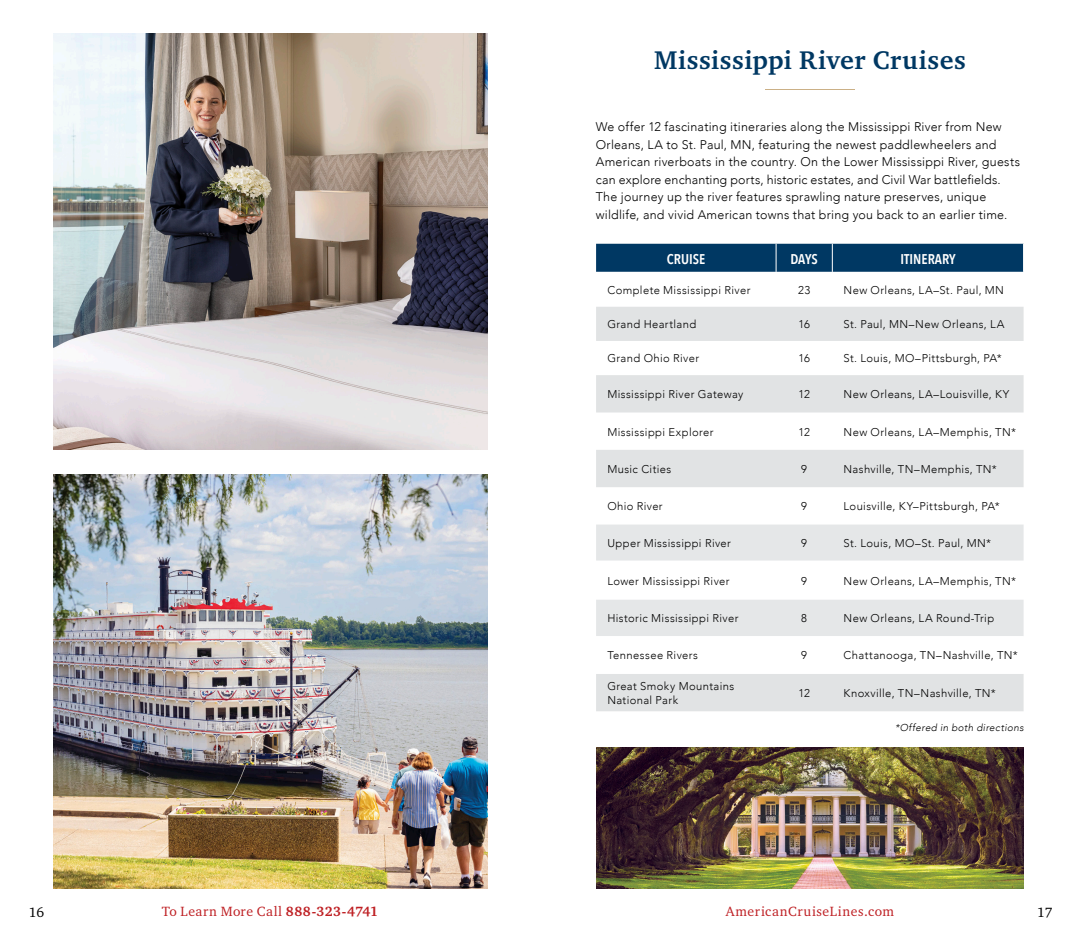
<style>
.page{position:relative;width:1080px;height:945px;background:#fff}
.page>*{position:absolute;margin:0;border:0;box-sizing:border-box;transform-origin:0 0}
.t1{font:700 26.25px "Charter ITC Pro";letter-spacing:.025em;color:#003863}
.t2{font:600 14.12px "Avenir Next Condensed";color:#fff}
.t3{font:13.75px "Charter ITC Pro";letter-spacing:.045em;color:#be1f23}
.t4{font:13.75px "Charter ITC Pro";color:#000}
.Body_Copy_0218{font:300 12.5px/17.5px "Avenir";letter-spacing:.02em;color:#000}
.Schedule_Pages_Table{font:300 11.25px/13.5px "Avenir";letter-spacing:.035em;color:#000}
.Body_Copy_0218-2{font:italic 300 10px "Avenir";letter-spacing:.04em;color:#000}
.s1{font-weight:700}
</style>
<div class="page">
<img style="left:596px;top:748px;width:428px;height:141px">
<hr style="left:765px;top:89px;width:90px;height:1px;background:#cbb086">
<svg style="left:596px;top:307px;width:428px;height:404px;fill:#e1e3e4"></svg>
<svg style="left:596px;top:525px;width:428px;height:111px;fill:#e5e7e8"></svg>
<svg style="left:596px;top:636px;width:428px;height:38px"></svg>
<div style="left:596px;top:244px;width:428px;height:28px;background:#003863"></div>
<img style="left:53px;top:475px;width:435px;height:413px">
<img style="left:53px;top:34px;width:435px;height:416px">
<p class="t1" style="left:654px;top:44px;width:313px">Mississippi River Cruises</p>
<p class="Body_Copy_0218" style="left:596px;top:118px;width:426px">We offer 12 fascinating itineraries along the Mississippi River from New Orleans, LA to St. Paul, MN, featuring the newest paddlewheelers and American riverboats in the country. On the Lower Mississippi River, guests can explore enchanting ports, historic estates, and Civil War battlefields.<br>The journey up the river features sprawling nature preserves, unique wildlife, and vivid American towns that bring you back to an earlier time.</p>
<p class="t2" style="left:667px;top:246px;width:40px">CRUISE</p>
<p class="t2" style="left:791px;top:246px;width:29px">DAYS</p>
<p class="t2" style="left:900px;top:246px;width:57px">ITINERARY</p>
<p class="Schedule_Pages_Table" style="left:607px;top:283px;width:145px">Complete Mississippi River</p>
<p class="Schedule_Pages_Table" style="left:798px;top:283px;width:14px">23</p>
<p class="Schedule_Pages_Table" style="left:844px;top:283px;width:162px">New Orleans, LA–St. Paul, MN</p>
<p class="Schedule_Pages_Table" style="left:607px;top:318px;width:90px">Grand Heartland</p>
<p class="Schedule_Pages_Table" style="left:798px;top:318px;width:13px">16</p>
<p class="Schedule_Pages_Table" style="left:844px;top:318px;width:162px">St. Paul, MN–New Orleans, LA</p>
<p class="Schedule_Pages_Table" style="left:607px;top:352px;width:93px">Grand Ohio River</p>
<p class="Schedule_Pages_Table" style="left:798px;top:352px;width:13px">16</p>
<p class="Schedule_Pages_Table" style="left:844px;top:352px;width:160px">St. Louis, MO–Pittsburgh, PA*</p>
<p class="Schedule_Pages_Table" style="left:607px;top:388px;width:138px">Mississippi River Gateway</p>
<p class="Schedule_Pages_Table" style="left:799px;top:388px;width:13px">12</p>
<p class="Schedule_Pages_Table" style="left:844px;top:388px;width:167px">New Orleans, LA–Louisville, KY</p>
<p class="Schedule_Pages_Table" style="left:607px;top:425px;width:108px">Mississippi Explorer</p>
<p class="Schedule_Pages_Table" style="left:799px;top:425px;width:13px">12</p>
<p class="Schedule_Pages_Table" style="left:844px;top:425px;width:174px">New Orleans, LA–Memphis, TN*</p>
<p class="Schedule_Pages_Table" style="left:607px;top:462px;width:66px">Music Cities</p>
<p class="Schedule_Pages_Table" style="left:801px;top:462px;width:7px">9</p>
<p class="Schedule_Pages_Table" style="left:844px;top:462px;width:155px">Nashville, TN–Memphis, TN*</p>
<p class="Schedule_Pages_Table" style="left:607px;top:500px;width:57px">Ohio River</p>
<p class="Schedule_Pages_Table" style="left:801px;top:500px;width:7px">9</p>
<p class="Schedule_Pages_Table" style="left:844px;top:500px;width:158px">Louisville, KY–Pittsburgh, PA*</p>
<p class="Schedule_Pages_Table" style="left:607px;top:536px;width:125px">Upper Mississippi River</p>
<p class="Schedule_Pages_Table" style="left:801px;top:536px;width:7px">9</p>
<p class="Schedule_Pages_Table" style="left:844px;top:536px;width:149px">St. Louis, MO–St. Paul, MN*</p>
<p class="Schedule_Pages_Table" style="left:607px;top:574px;width:124px">Lower Mississippi River</p>
<p class="Schedule_Pages_Table" style="left:801px;top:574px;width:7px">9</p>
<p class="Schedule_Pages_Table" style="left:844px;top:574px;width:174px">New Orleans, LA–Memphis, TN*</p>
<p class="Schedule_Pages_Table" style="left:607px;top:612px;width:133px">Historic Mississippi River</p>
<p class="Schedule_Pages_Table" style="left:801px;top:612px;width:7px">8</p>
<p class="Schedule_Pages_Table" style="left:844px;top:612px;width:152px">New Orleans, LA Round-Trip</p>
<p class="Schedule_Pages_Table" style="left:607px;top:649px;width:92px">Tennessee Rivers</p>
<p class="Schedule_Pages_Table" style="left:801px;top:649px;width:7px">9</p>
<p class="Schedule_Pages_Table" style="left:844px;top:649px;width:176px">Chattanooga, TN–Nashville, TN*</p>
<p class="Schedule_Pages_Table" style="left:607px;top:680px;width:128px">Great Smoky Mountains<br>National Park</p>
<p class="Schedule_Pages_Table" style="left:799px;top:686px;width:13px">12</p>
<p class="Schedule_Pages_Table" style="left:844px;top:686px;width:154px">Knoxville, TN–Nashville, TN*</p>
<p class="Body_Copy_0218-2" style="left:895px;top:722px;width:130px">*Offered in both directions</p>
<p class="t3" style="left:162px;top:903px;width:218px">To Learn More Call <span class="s1">888-323-4741</span></p>
<p class="t3" style="left:726px;top:903px;width:170px">AmericanCruiseLines.com</p>
<p class="t4" style="left:29px;top:904px;width:17px">16</p>
<p class="t4" style="left:1037px;top:904px;width:17px">17</p>
</div>
